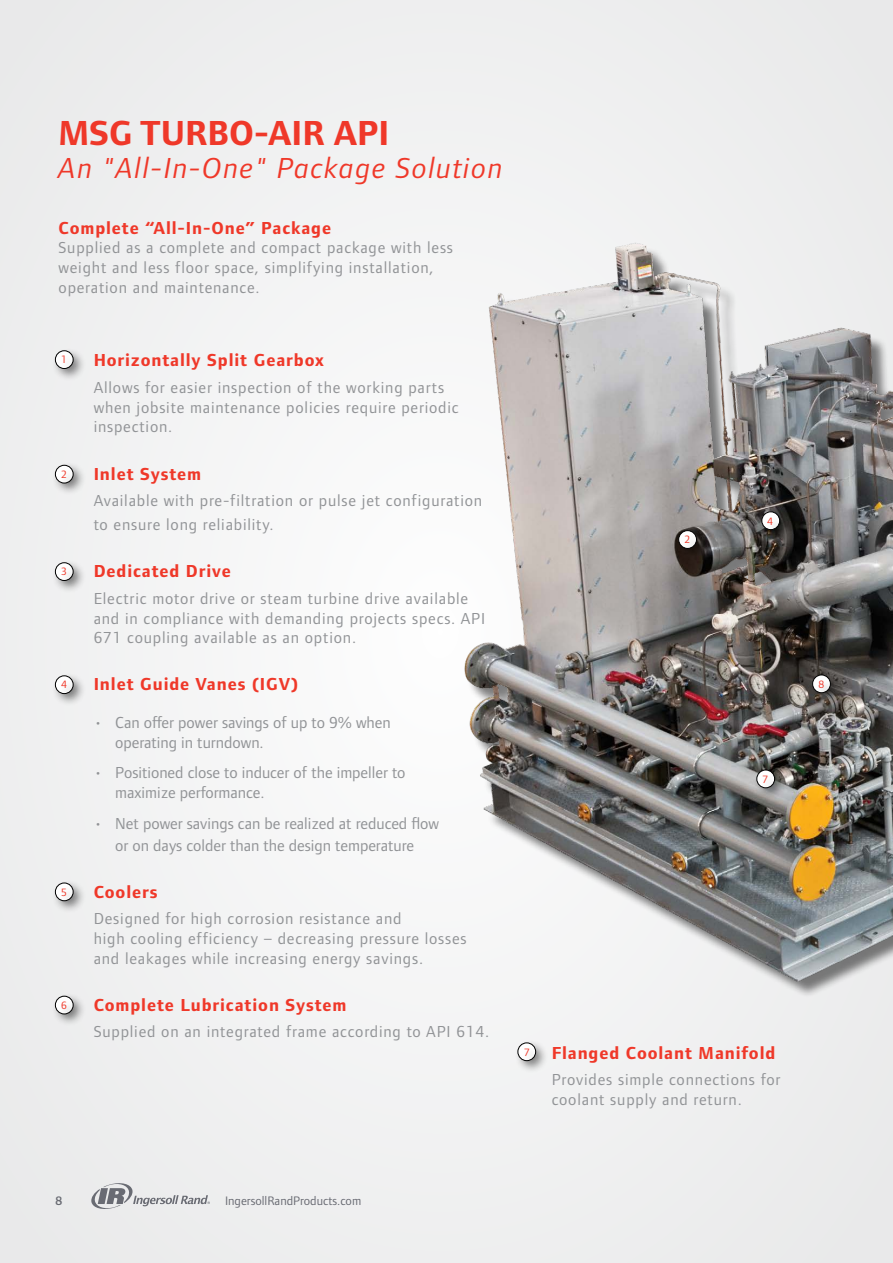
<style>
.page{position:relative;width:893px;height:1263px;background:#f0f0f1}
.page>*{position:absolute;margin:0;border:0;box-sizing:border-box;transform-origin:0 0}
.t1{font:700 36px "Foundry Form Sans";color:#ef3829}
.t2{font:italic 30px "Foundry Form Sans";letter-spacing:.05em;color:#ef3829}
.t3{font:700 18px "Foundry Form Sans";letter-spacing:.05em;color:#ef3829}
.t4{font:16.5px/19.8px "Foundry Form Sans";letter-spacing:.05em;color:#919396}
.t5{font:16.5px/19.8px "Foundry Form Sans";color:#919396}
.t6{font:12.75px "Foundry Form Sans";color:#696b73}
.t7{font:600 12.75px "Foundry Form Sans";color:#696b73}
.t8{font:11.1px "Foundry Form Sans";color:#ef3829}
</style>
<div class="page">
<svg style="left:91px;top:1183px;width:119px;height:26px"></svg>
<img style="left:448px;top:243px;width:445px;height:750px">
<div style="left:759px;top:509px;width:34px;height:34px;background:#000;opacity:.45"></div>
<svg style="left:762px;top:512px;width:18px;height:18px"></svg>
<div style="left:762px;top:512px;width:18px;height:18px;border:1px solid #000;border-radius:50%"></div>
<div style="left:765px;top:515px;width:20px;height:22px;background:#000;opacity:.45"></div>
<div style="left:809px;top:672px;width:34px;height:34px;background:#000;opacity:.45"></div>
<svg style="left:813px;top:675px;width:17px;height:18px"></svg>
<div style="left:812px;top:675px;width:19px;height:18px;border:1px solid #000;border-radius:50%"></div>
<div style="left:816px;top:678px;width:20px;height:22px;background:#000;opacity:.45"></div>
<div style="left:754px;top:767px;width:34px;height:34px;background:#000;opacity:.45"></div>
<svg style="left:757px;top:770px;width:18px;height:18px"></svg>
<div style="left:756px;top:770px;width:19px;height:18px;border:1px solid #000;border-radius:50%"></div>
<div style="left:760px;top:773px;width:19px;height:22px;background:#000;opacity:.45"></div>
<div style="left:675px;top:527px;width:34px;height:34px;background:#000;opacity:.45"></div>
<svg style="left:679px;top:531px;width:17px;height:17px"></svg>
<div style="left:678px;top:530px;width:19px;height:19px;border:1px solid #000;border-radius:50%"></div>
<div style="left:682px;top:533px;width:20px;height:23px;background:#000;opacity:.45"></div>
<div style="left:52px;top:348px;width:34px;height:34px;background:#000;opacity:.45"></div>
<svg style="left:55px;top:351px;width:18px;height:17px"></svg>
<div style="left:55px;top:350px;width:18px;height:19px;border:1px solid #000;border-radius:50%"></div>
<div style="left:60px;top:353px;width:17px;height:22px;background:#000;opacity:.45"></div>
<div style="left:52px;top:462px;width:34px;height:34px;background:#000;opacity:.45"></div>
<svg style="left:55px;top:465px;width:18px;height:18px"></svg>
<div style="left:55px;top:465px;width:18px;height:18px;border:1px solid #000;border-radius:50%"></div>
<div style="left:59px;top:468px;width:19px;height:22px;background:#000;opacity:.45"></div>
<div style="left:52px;top:559px;width:34px;height:34px;background:#000;opacity:.45"></div>
<svg style="left:55px;top:563px;width:18px;height:17px"></svg>
<div style="left:55px;top:562px;width:18px;height:19px;border:1px solid #000;border-radius:50%"></div>
<div style="left:59px;top:565px;width:19px;height:23px;background:#000;opacity:.45"></div>
<div style="left:52px;top:673px;width:34px;height:34px;background:#000;opacity:.45"></div>
<svg style="left:55px;top:676px;width:18px;height:18px"></svg>
<div style="left:55px;top:675px;width:18px;height:19px;border:1px solid #000;border-radius:50%"></div>
<div style="left:59px;top:678px;width:20px;height:22px;background:#000;opacity:.45"></div>
<div style="left:52px;top:880px;width:34px;height:34px;background:#000;opacity:.45"></div>
<svg style="left:55px;top:883px;width:18px;height:18px"></svg>
<div style="left:55px;top:883px;width:18px;height:18px;border:1px solid #000;border-radius:50%"></div>
<div style="left:59px;top:885px;width:19px;height:23px;background:#000;opacity:.45"></div>
<div style="left:515px;top:1040px;width:34px;height:34px;background:#000;opacity:.45"></div>
<svg style="left:518px;top:1043px;width:18px;height:18px"></svg>
<div style="left:518px;top:1043px;width:18px;height:18px;border:1px solid #000;border-radius:50%"></div>
<div style="left:522px;top:1045px;width:19px;height:22px;background:#000;opacity:.45"></div>
<div style="left:52px;top:993px;width:34px;height:34px;background:#000;opacity:.45"></div>
<svg style="left:55px;top:996px;width:18px;height:18px"></svg>
<div style="left:55px;top:996px;width:18px;height:18px;border:1px solid #000;border-radius:50%"></div>
<div style="left:59px;top:999px;width:20px;height:22px;background:#000;opacity:.45"></div>
<h1 class="t1" style="left:59px;top:112px;width:332px">MSG TURBO-AIR API</h1>
<h2 class="t2" style="left:59px;top:151px;width:446px">An "All-In-One" Package Solution</h2>
<p class="t3" style="left:59px;top:217px;width:274px">Complete “All-In-One” Package</p>
<p class="t4" style="left:59px;top:238px;width:396px">Supplied as a complete and compact package with less weight and less floor space, simplifying installation, operation and maintenance.</p>
<p class="t8" style="left:61px;top:353px;width:7px">1</p>
<p class="t8" style="left:61px;top:468px;width:7px">2</p>
<p class="t8" style="left:61px;top:565px;width:7px">3</p>
<p class="t8" style="left:61px;top:678px;width:7px">4</p>
<p class="t8" style="left:61px;top:885px;width:7px">5</p>
<p class="t8" style="left:61px;top:999px;width:7px">6</p>
<p class="t3" style="left:94px;top:350px;width:232px">Horizontally Split Gearbox</p>
<p class="t4" style="left:94px;top:377px;width:367px">Allows for easier inspection of the working parts when jobsite maintenance policies require periodic inspection.</p>
<p class="t3" style="left:94px;top:463px;width:109px">Inlet System</p>
<p class="t4" style="left:94px;top:488px;width:390px;line-height:24px">Available with pre-filtration or pulse jet configuration to ensure long reliability.</p>
<p class="t3" style="left:94px;top:561px;width:139px">Dedicated Drive</p>
<p class="t4" style="left:94px;top:588px;width:393px">Electric motor drive or steam turbine drive available and in compliance with demanding projects specs. API<br>671 coupling available as an option.</p>
<p class="t3" style="left:94px;top:674px;width:206px">Inlet Guide Vanes (IGV)</p>
<p class="t5" style="left:115px;top:712px;width:277px;text-indent:-22px">• Can offer power savings of up to 9% when operating in turndown.</p>
<p class="t5" style="left:115px;top:763px;width:292px;text-indent:-22px">• Positioned close to inducer of the impeller to maximize performance.</p>
<p class="t5" style="left:94px;top:812px;width:347px;line-height:22.5px;text-align:center">• Net power savings can be realized at reduced flow or on days colder than the design temperature</p>
<p class="t3" style="left:94px;top:881px;width:65px">Coolers</p>
<p class="t4" style="left:94px;top:909px;width:374px">Designed for high corrosion resistance and<br>high cooling efficiency – decreasing pressure losses and leakages while increasing energy savings.</p>
<p class="t3" style="left:94px;top:994px;width:254px">Complete Lubrication System</p>
<p class="t4" style="left:94px;top:1022px;width:397px">Supplied on an integrated frame according to API 614.</p>
<p class="t8" style="left:684px;top:533px;width:7px">2</p>
<p class="t8" style="left:767px;top:515px;width:7px">4</p>
<p class="t8" style="left:763px;top:773px;width:7px">7</p>
<p class="t8" style="left:524px;top:1045px;width:7px">7</p>
<p class="t3" style="left:552px;top:1042px;width:225px">Flanged Coolant Manifold</p>
<p class="t4" style="left:552px;top:1070px;width:230px">Provides simple connections for coolant supply and return.</p>
<p class="t7" style="left:55px;top:1193px;width:9px">8</p>
<p class="t6" style="left:225px;top:1193px;width:138px">IngersollRandProducts.com</p>
<p class="t8" style="left:818px;top:678px;width:7px">8</p>
</div>
